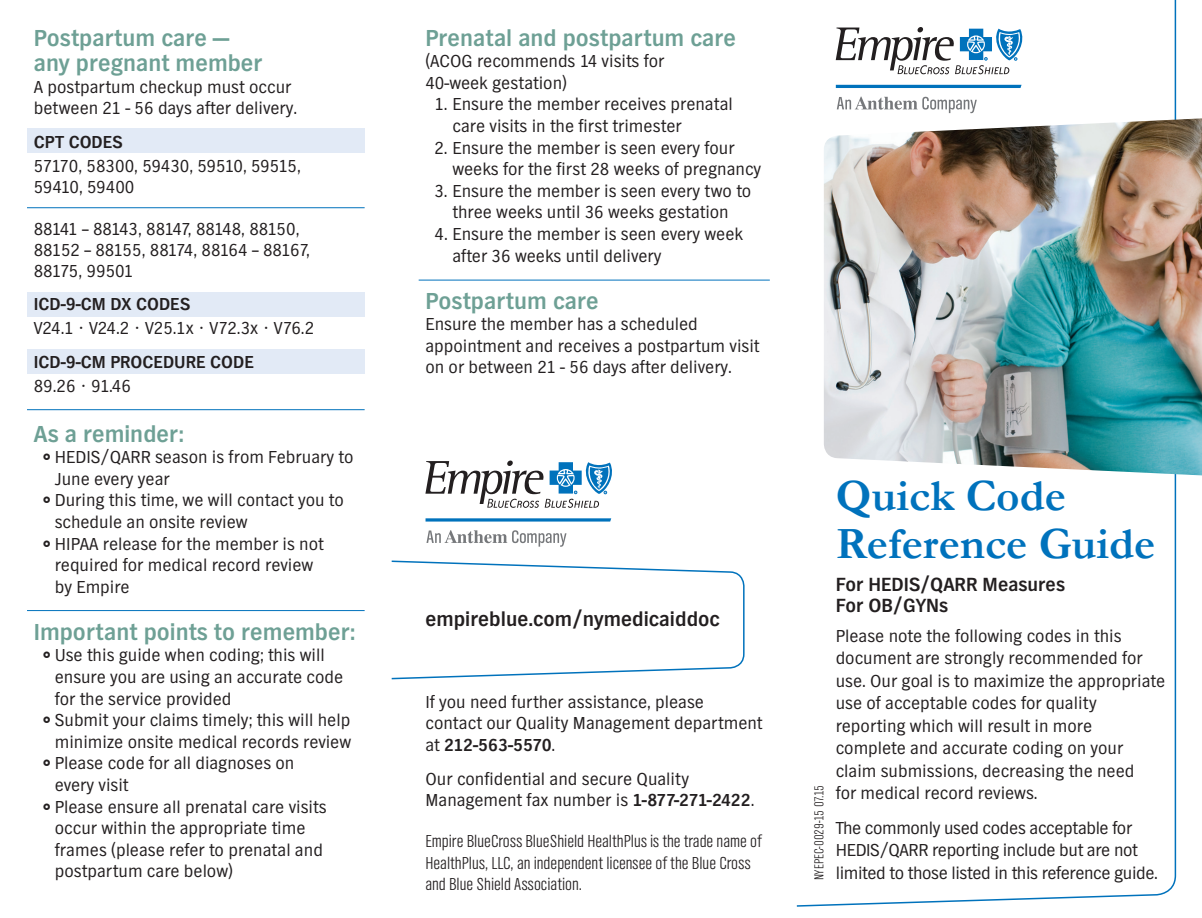
<style>
.page{position:relative;width:1202px;height:918px;background:#fff}
.page>*{position:absolute;margin:0;border:0;box-sizing:border-box;transform-origin:0 0}
.t1{font:700 45.15px/48px "Garamond";color:#0072bc}
.t2{font:700 24px/25.5px "TV Nord EF";color:#6ea095}
.t3{font:700 21px "TV Nord EF";color:#231f20}
.t4{font:700 19.8px "TV Nord EF";color:#231f20}
.t5{font:18px/21.6px "TV Nord EF";color:#231f20}
.t6{font:300 18px/21.6px "TV Nord Cond EF";color:#231f20}
.t7{font:18px/22.5px "TV Nord EF";letter-spacing:-.02em;color:#231f20}
.t8{font:18px/21px "TV Nord EF";letter-spacing:-.03em;color:#231f20}
.t9{font:700 18px "TV Nord EF";color:#231f20}
.t10{font:300 13.5px "TV Nord Cond EF";color:#231f20}
.s1{font-weight:700}
</style>
<div class="page">
<svg style="left:796px;top:0;width:380px;height:907px"></svg>
<img style="left:824px;top:118px;width:378px;height:357px">
<svg style="left:391px;top:560px;width:354px;height:120px"></svg>
<div style="left:27px;top:129px;width:337px;height:24px;background:#e2eaf6"></div>
<div style="left:27px;top:292px;width:337px;height:24px;background:#e2eaf6"></div>
<div style="left:27px;top:349px;width:337px;height:25px;background:#e2eaf6"></div>
<svg style="left:836px;top:97px;width:140px;height:16px"></svg>
<svg style="left:835px;top:85px;width:186px;height:3px"></svg>
<svg style="left:835px;top:27px;width:191px;height:47px"></svg>
<svg style="left:426px;top:530px;width:140px;height:17px"></svg>
<svg style="left:425px;top:518px;width:186px;height:4px"></svg>
<svg style="left:425px;top:461px;width:187px;height:47px"></svg>
<hr style="left:27px;top:207px;width:337px;height:1px;background:#0072bc">
<hr style="left:418px;top:280px;width:352px;height:1px;background:#0072bc">
<hr style="left:27px;top:610px;width:337px;height:1px;background:#0072bc">
<hr style="left:27px;top:409px;width:337px;height:1px;background:#0072bc">
<p class="t2" style="left:34px;top:25px;width:230px">Postpartum care — any pregnant member</p>
<p class="t5" style="left:34px;top:76px;width:265px">A postpartum checkup must occur between 21 - 56 days after delivery.</p>
<p class="t9" style="left:34px;top:132px;width:90px">CPT CODES</p>
<p class="t5" style="left:34px;top:155px;width:269px;line-height:21px">57170, 58300, 59430, 59510, 59515,<br>59410, 59400</p>
<p class="t8" style="left:34px;top:218px;width:278px">88141 – 88143, 88147, 88148, 88150,<br>88152 – 88155, 88174, 88164 – 88167,<br>88175, 99501</p>
<p class="t9" style="left:34px;top:295px;width:158px">ICD-9-CM DX CODES</p>
<p class="t5" style="left:34px;top:318px;width:282px">V24.1 • V24.2 • V25.1x • V72.3x • V76.2</p>
<p class="t9" style="left:34px;top:352px;width:222px">ICD-9-CM PROCEDURE CODE</p>
<p class="t5" style="left:34px;top:375px;width:99px">89.26 • 91.46</p>
<p class="t2" style="left:34px;top:421px;width:151px">As a reminder:</p>
<p class="t5" style="left:55px;top:446px;width:300px">HEDIS/QARR season is from February to<br>June every year</p>
<p class="t5" style="left:55px;top:489px;width:291px">During this time, we will contact you to schedule an onsite review</p>
<p class="t5" style="left:55px;top:533px;width:270px">HIPAA release for the member is not required for medical record review by Empire</p>
<p class="t2" style="left:34px;top:619px;width:323px">Important points to remember:</p>
<p class="t5" style="left:55px;top:645px;width:290px">Use this guide when coding; this will ensure you are using an accurate code for the service provided</p>
<p class="t5" style="left:55px;top:709px;width:298px">Submit your claims timely; this will help minimize onsite medical records review</p>
<p class="t5" style="left:55px;top:753px;width:241px">Please code for all diagnoses on every visit</p>
<p class="t5" style="left:55px;top:796px;width:273px">Please ensure all prenatal care visits occur within the appropriate time frames (please refer to prenatal and postpartum care below)</p>
<p class="t2" style="left:425px;top:25px;width:312px">Prenatal and postpartum care</p>
<p class="t5" style="left:425px;top:50px;width:240px">(ACOG recommends 14 visits for<br>40-week gestation)</p>
<p class="t5" style="left:452px;top:93px;width:282px;text-indent:-18px">1. Ensure the member receives prenatal care visits in the first trimester</p>
<p class="t5" style="left:452px;top:137px;width:310px;text-indent:-18px">2. Ensure the member is seen every four weeks for the first 28 weeks of pregnancy</p>
<p class="t5" style="left:434px;top:180px;width:318px;text-align:center">3. Ensure the member is seen every two to three weeks until 36 weeks gestation</p>
<p class="t5" style="left:452px;top:223px;width:292px;text-indent:-18px">4. Ensure the member is seen every week after 36 weeks until delivery</p>
<p class="t2" style="left:425px;top:288px;width:175px">Postpartum care</p>
<p class="t5" style="left:425px;top:313px;width:335px">Ensure the member has a scheduled appointment and receives a postpartum visit on or between 21 - 56 days after delivery.</p>
<p class="t3" style="left:425px;top:608px;width:296px">empireblue.com/nymedicaiddoc</p>
<p class="t5" style="left:425px;top:691px;width:339px">If you need further assistance, please contact our Quality Management department at <span class="s1">212-563-5570</span>.</p>
<p class="t5" style="left:425px;top:768px;width:331px">Our confidential and secure Quality<br>Management fax number is <span class="s1">1-877-271-2422</span>.</p>
<p class="t6" style="left:425px;top:830px;width:338px">Empire BlueCross BlueShield HealthPlus is the trade name of<br>HealthPlus, LLC, an independent licensee of the Blue Cross and Blue Shield Association.</p>
<p class="t10" style="left:812px;top:880px;width:97px;rotate:-90deg">NYEPEC-0029-15 07.15</p>
<p class="t1" style="left:835px;top:471px;width:321px">Quick Code<br>Reference Guide</p>
<p class="t4" style="left:835px;top:573px;width:231px">For HEDIS/QARR Measures</p>
<p class="t4" style="left:835px;top:594px;width:114px">For OB/GYNs</p>
<p class="t5" style="left:835px;top:625px;width:331px;line-height:22.5px">Please note the following codes in this document are strongly recommended for use. Our goal is to maximize the appropriate use of acceptable codes for quality reporting which will result in more complete and accurate coding on your claim submissions, decreasing the need<br>for medical record reviews.</p>
<p class="t7" style="left:835px;top:817px;width:324px">The commonly used codes acceptable for<br>HEDIS/QARR reporting include but are not limited to those listed in this reference guide.</p>
</div>
